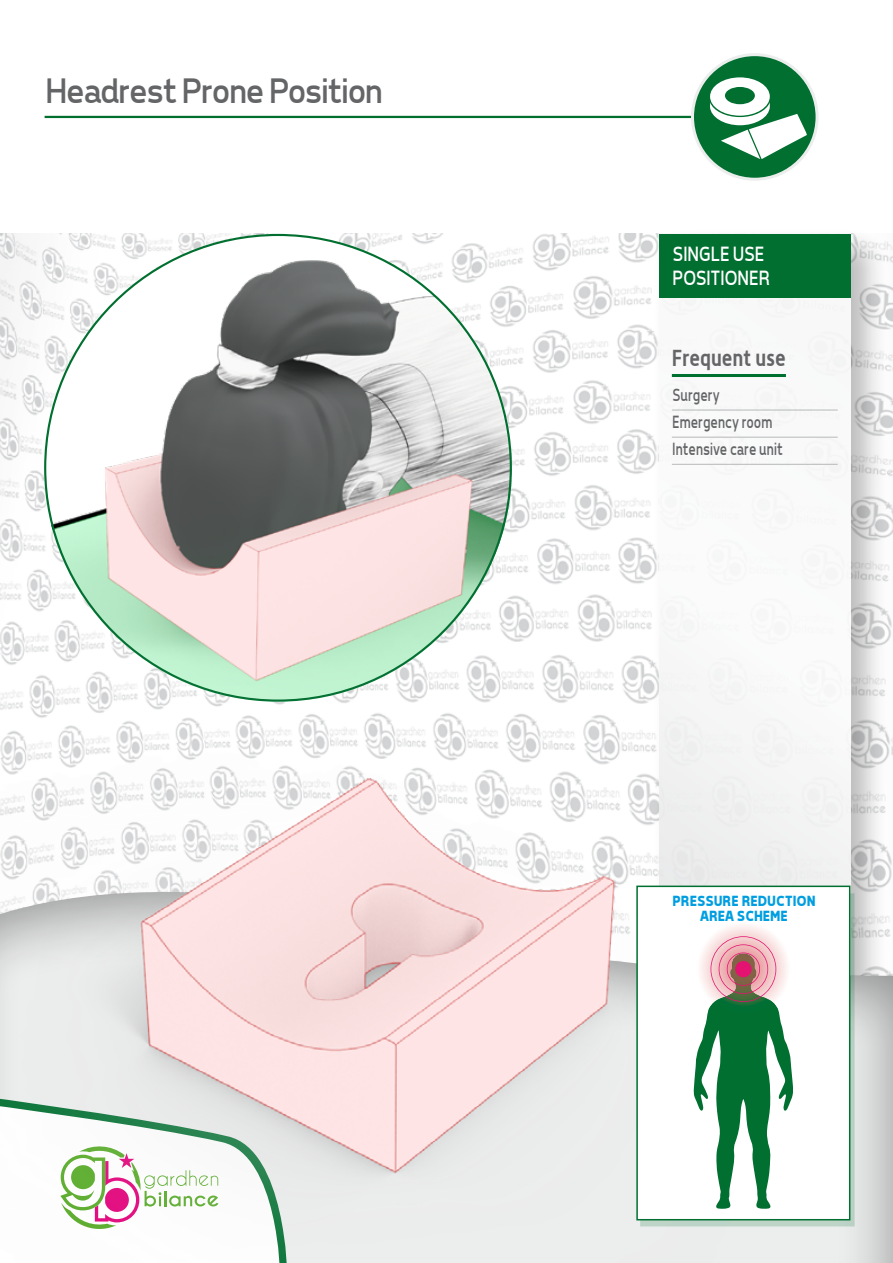
<style>
.page{position:relative;width:893px;height:1263px;background:#fff}
.page>*{position:absolute;margin:0;border:0;box-sizing:border-box;transform-origin:0 0}
.t1{font:36px "Tepeno Sans";letter-spacing:-.03em;color:#646567}
.t2{font:700 22.5px "Alwyn";color:#646567;scale:.9 1}
.t3{font:21px/23.7px "Tepeno Sans";letter-spacing:.01em;color:#fff;scale:.9 1}
.t4{font:18px/27.2px "Tepeno Sans";letter-spacing:.01em;color:#646567;scale:.8 1}
.t5{font:700 15px/15px "Tepeno Sans";color:#009ee0;text-align:center}
</style>
<div class="page">
<img style="left:0;top:234px;width:893px;height:648px">
<img style="left:44px;top:234px;width:468px;height:468px;border-radius:234px">
<div style="left:651px;top:225px;width:238px;height:955px;background:#000;opacity:.3"></div>
<div style="left:659px;top:234px;width:191px;height:908px;background:#f9f9f9"></div>
<hr style="left:672px;top:374px;width:114px;height:3px;background:#006f30">
<hr style="left:672px;top:410px;width:166px;height:1px;background:#b6b8b9">
<hr style="left:672px;top:437px;width:166px;height:1px;background:#b6b8b9">
<hr style="left:672px;top:464px;width:166px;height:1px;background:#b6b8b9">
<div style="left:659px;top:234px;width:191px;height:63px;background:#006f30"></div>
<div style="left:0;top:882px;width:893px;height:381px;background:#000;opacity:.4"></div>
<hr style="left:45px;top:116px;width:671px;height:2px;background:#006f30">
<img style="left:0;top:574px;width:840px;height:689px">
<svg style="left:692px;top:54px;width:126px;height:126px;background:#1f7f49"></svg>
<div style="left:691px;top:53px;width:128px;height:128px;border:3px solid #eceded;border-radius:50%"></div>
<svg style="left:710px;top:77px;width:97px;height:82px"></svg>
<div style="left:640px;top:893px;width:215px;height:333px;background:#006f30;opacity:.2"></div>
<div style="left:636px;top:885px;width:214px;height:335px;background:#fff;border:2px solid #006f30"></div>
<svg style="left:694px;top:936px;width:99px;height:273px"></svg>
<div style="left:735px;top:961px;width:16px;height:16px;background:#e41270;border-radius:50%"></div>
<h1 class="t1" style="left:44px;top:70px;width:339px">Headrest Prone Position</h1>
<p class="t3" style="left:672px;top:242px;width:110px">SINGLE USE<br>POSITIONER</p>
<p class="t2" style="left:672px;top:343px;width:128px">Frequent use</p>
<p class="t4" style="left:672px;top:381px;width:139px">Surgery<br>Emergency room<br>Intensive care unit</p>
<p class="t5" style="left:672px;top:893px;width:145px">PRESSURE REDUCTION<br>AREA SCHEME</p>
</div>
